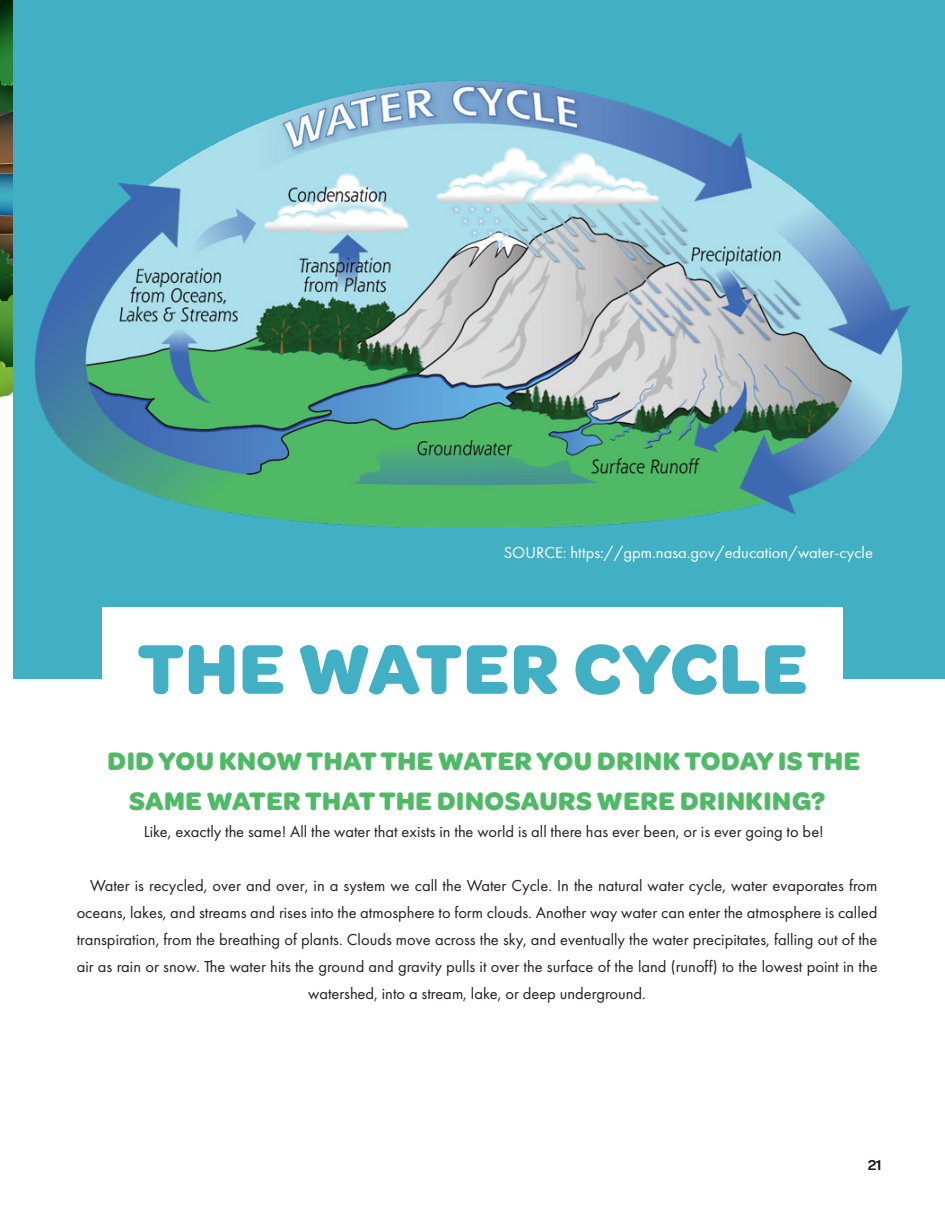
<style>
.page{position:relative;width:945px;height:1215px;background:#fff}
.page>*{position:absolute;margin:0;border:0;box-sizing:border-box;transform-origin:0 0}
.t1{font:700 75px "Omnes";letter-spacing:.02em;color:#42b0c4}
.t2{font:700 27px/40.5px "Omnes";letter-spacing:.02em;color:#4fba65;text-align:center}
.t3{font:16.5px "Futura PT";color:#231f20}
.t4{font:16.5px "Futura PT";color:#fff}
.t5{font:500 15px "Omnes";color:#231f20}
</style>
<div class="page">
<img style="left:0;top:0;width:14px;height:493px">
<div style="left:14px;top:0;width:931px;height:678px;background:#42b0c4"></div>
<img style="left:35px;top:80px;width:875px;height:448px">
<div style="left:102px;top:607px;width:741px;height:71px;background:#fff"></div>
<p class="t4" style="left:504px;top:543px;width:371px">SOURCE: https://gpm.nasa.gov/education/water-cycle</p>
<p class="t1" style="left:138px;top:616px;width:671px">THE WATER CYCLE</p>
<p class="t2" style="left:108px;top:739px;width:754px">DID YOU KNOW THAT THE WATER YOU DRINK TODAY IS THE<br>SAME WATER THAT THE DINOSAURS WERE DRINKING?</p>
<p class="t3" style="left:144px;top:822px;width:682px">Like, exactly the same! All the water that exists in the world is all there has ever been, or is ever going to be!</p>
<p class="t3" style="left:90px;top:876px;width:789px">Water is recycled, over and over, in a system we call the Water Cycle. In the natural water cycle, water evaporates from</p>
<p class="t3" style="left:77px;top:903px;width:802px">oceans, lakes, and streams and rises into the atmosphere to form clouds. Another way water can enter the atmosphere is called</p>
<p class="t3" style="left:77px;top:930px;width:802px">transpiration, from the breathing of plants. Clouds move across the sky, and eventually the water precipitates, falling out of the</p>
<p class="t3" style="left:77px;top:957px;width:802px">air as rain or snow. The water hits the ground and gravity pulls it over the surface of the land (runoff) to the lowest point in the</p>
<p class="t3" style="left:308px;top:984px;width:339px">watershed, into a stream, lake, or deep underground.</p>
<p class="t5" style="left:868px;top:1155px;width:15px">21</p>
</div>
